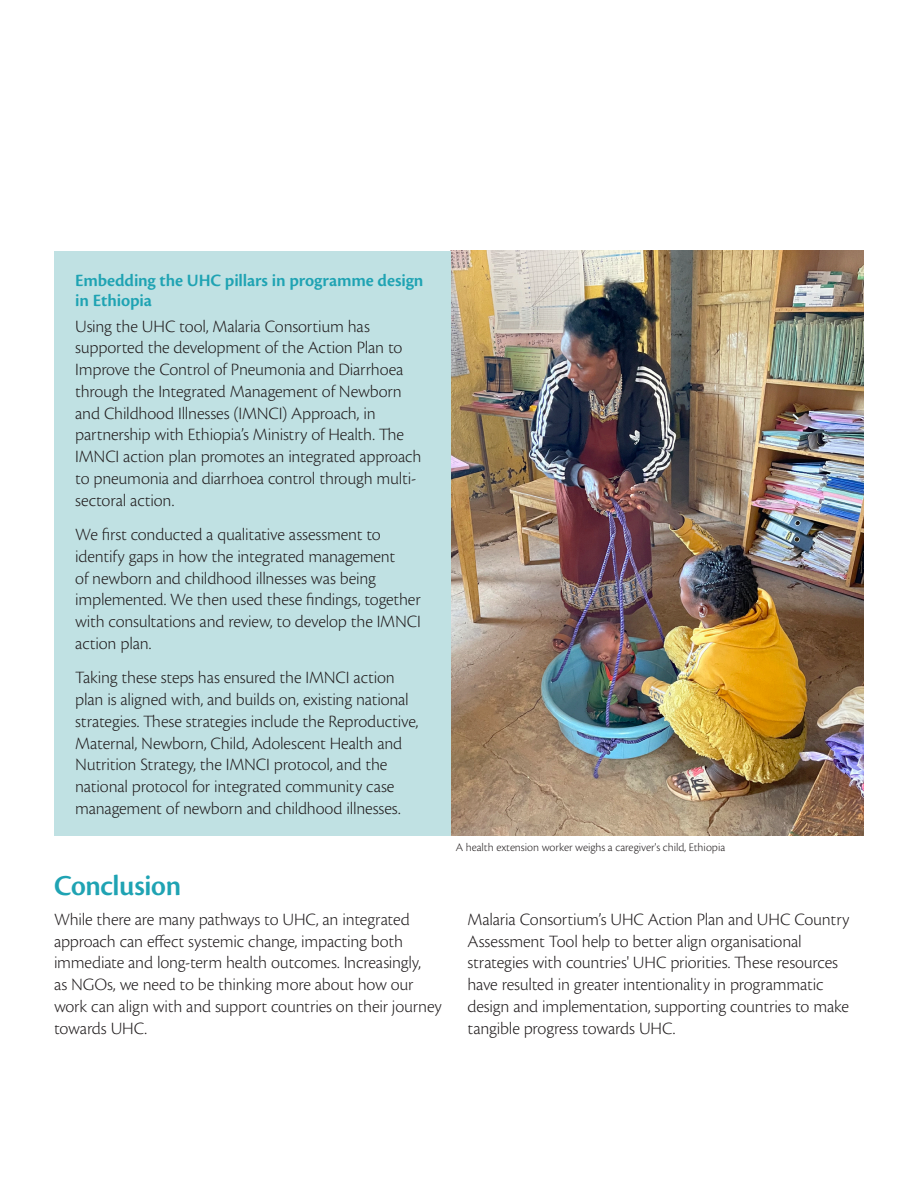
<style>
.page{position:relative;width:918px;height:1188px;background:#fff}
.page>*{position:absolute;margin:0;border:0;box-sizing:border-box;transform-origin:0 0}
.Heading_01{font:30px "Cronos Pro Semibold Disp";letter-spacing:-.01em;color:#1fa3b3}
.Body{font:300 18px/21.8px "Cronos Pro";letter-spacing:-.01em;color:#231f20}
.Heading_03{font:600 18px/19.5px "Cronos Pro";letter-spacing:-.005em;color:#1fa3b3}
.t1{font:300 12px "Cronos Pro";letter-spacing:-.005em;color:#231f20}
</style>
<div class="page">
<img style="left:450px;top:251px;width:414px;height:584px">
<div style="left:54px;top:251px;width:396px;height:584px;background:#c0e1e3"></div>
<p class="Heading_03" style="left:75px;top:271px;width:350px">Embedding the UHC pillars in programme design in Ethiopia</p>
<p class="Body" style="left:75px;top:315px;width:348px">Using the UHC tool, Malaria Consortium has supported the development of the Action Plan to Improve the Control of Pneumonia and Diarrhoea through the Integrated Management of Newborn and Childhood Illnesses (IMNCI) Approach, in partnership with Ethiopia’s Ministry of Health. The IMNCI action plan promotes an integrated approach to pneumonia and diarrhoea control through multi&shy;sectoral action.</p>
<p class="Body" style="left:75px;top:524px;width:347px">We first conducted a qualitative assessment to identify gaps in how the integrated management<br>of newborn and childhood illnesses was being implemented. We then used these findings, together with consultations and review, to develop the IMNCI action plan.</p>
<p class="Body" style="left:75px;top:667px;width:345px">Taking these steps has ensured the IMNCI action plan is aligned with, and builds on, existing national strategies. These strategies include the Reproductive, Maternal, Newborn, Child, Adolescent Health and Nutrition Strategy, the IMNCI protocol, and the national protocol for integrated community case management of newborn and childhood illnesses.</p>
<p class="t1" style="left:456px;top:840px;width:271px">A health extension worker weighs a caregiver's child, Ethiopia</p>
<p class="Heading_01" style="left:54px;top:868px;width:129px">Conclusion</p>
<p class="Body" style="left:54px;top:908px;width:389px">While there are many pathways to UHC, an integrated approach can effect systemic change, impacting both immediate and long-term health outcomes. Increasingly,<br>as NGOs, we need to be thinking more about how our work can align with and support countries on their journey towards UHC.</p>
<p class="Body" style="left:468px;top:908px;width:383px">Malaria Consortium’s UHC Action Plan and UHC Country Assessment Tool help to better align organisational strategies with countries' UHC priorities. These resources have resulted in greater intentionality in programmatic design and implementation, supporting countries to make tangible progress towards UHC.</p>
</div>
